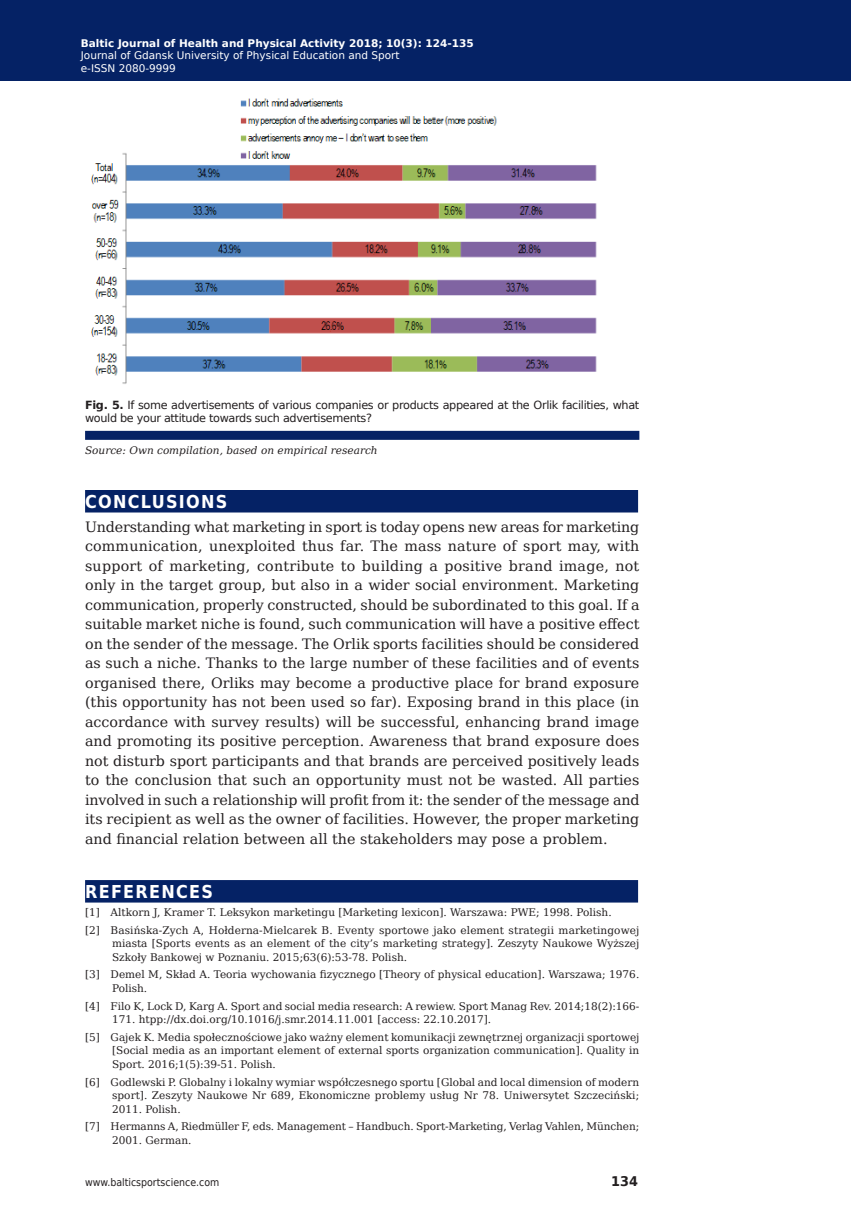
<style>
.page{position:relative;width:851px;height:1212px;background:#fff}
.page>*{position:absolute;margin:0;border:0;box-sizing:border-box;transform-origin:0 0}
.Body_Text{font:700 17.85px "DejaVu Sans Condensed";letter-spacing:.07em;color:#fff}
.Body_Text-2{font:14.25px/19.5px "DejaVu Serif";color:#231f20;text-align:justify}
.t1{font:700 13.35px "DejaVu Sans";color:#231f20;scale:.96 1}
.Figure{font:11.25px/13.5px "DejaVu Sans";letter-spacing:-.03em;color:#231f20}
.t2{font:10.5px/13.5px "DejaVu Serif";color:#231f20;text-align:justify}
.t3{font:10.5px/12.6px "DejaVu Sans";color:#fff}
.t4{font:700 10.5px "DejaVu Sans";color:#fff}
.Body_Text-3{font:italic 10.5px "DejaVu Serif";color:#231f20}
.t5{font:10.5px "DejaVu Sans Condensed";color:#231f20}
.s1{font-weight:700}
</style>
<div class="page">
<div style="left:85px;top:431px;width:554px;height:9px;background:#052265"></div>
<div style="left:85px;top:490px;width:553px;height:22px;background:#052265"></div>
<div style="left:85px;top:880px;width:553px;height:22px;background:#052265"></div>
<img style="left:91px;top:98px;width:506px;height:286px">
<div style="left:0;top:0;width:850px;height:80px;background:#052265"></div>
<p class="t4" style="left:86px;top:34px;width:358px">Baltic Journal of Health and Physical Activity 2014; 1(1): 1-4</p>
<p class="t3" style="left:86px;top:48px;width:320px">Journal of Gdansk University of Physical Education and Sport e-I SN 2080-</p>
<p class="t4" style="left:81px;top:34px;width:394px">Baltic Journal of Health and Physical Activity 2018; 10(3): 124-135</p>
<p class="t3" style="left:81px;top:49px;width:320px">Journal of Gdansk University of Physical Education and Sport</p>
<p class="t3" style="left:81px;top:62px;width:102px">e-ISSN 2080-99999</p>
<p class="Figure" style="left:85px;top:398px;width:555px"><span class="s1">Fig. 5.</span> If some advertisements of various companies or products appeared at the Orlik facilities, what would be your attitude towards such advertisements?</p>
<p class="Body_Text-3" style="left:85px;top:442px;width:294px">Source: Own compilation, based on empirical research</p>
<p class="Body_Text" style="left:85px;top:487px;width:144px">CONCLUSIONS</p>
<p class="Body_Text-2" style="left:85px;top:517px;width:556px">Understanding what marketing in sport is today opens new areas for marketing communication, unexploited thus far. The mass nature of sport may, with support of marketing, contribute to building a positive brand image, not only in the target group, but also in a wider social environment. Marketing communication, properly constructed, should be subordinated to this goal. If a suitable market niche is found, such communication will have a positive effect on the sender of the message. The Orlik sports facilities should be considered as such a niche. Thanks to the large number of these facilities and of events organised there, Orliks may become a productive place for brand exposure (this opportunity has not been used so far). Exposing brand in this place (in accordance with survey results) will be successful, enhancing brand image and promoting its positive perception. Awareness that brand exposure does not disturb sport participants and that brands are perceived positively leads to the conclusion that such an opportunity must not be wasted. All parties involved in such a relationship will profit from it: the sender of the message and its recipient as well as the owner of facilities. However, the proper marketing and financial relation between all the stakeholders may pose a problem.</p>
<p class="Body_Text" style="left:85px;top:877px;width:129px">REFERENCES</p>
<p class="t2" style="left:85px;top:905px;width:528px">[1] Altkorn J, Kramer T. Leksykon marketingu [Marketing lexicon]. Warszawa: PWE; 1998. Polish.</p>
<p class="t2" style="left:112px;top:923px;width:528px;text-indent:-27px">[2] Basińska-Zych A, Hołderna-Mielcarek B. Eventy sportowe jako element strategii marketingowej miasta [Sports events as an element of the city’s marketing strategy]. Zeszyty Naukowe Wyższej Szkoły Bankowej w Poznaniu. 2015;63(6):53-78. Polish.</p>
<p class="t2" style="left:112px;top:968px;width:528px;text-indent:-27px">[3] Demel M, Skład A. Teoria wychowania fizycznego [Theory of physical education]. Warszawa; 1976.<br>Polish.</p>
<p class="t2" style="left:112px;top:999px;width:528px;text-indent:-27px">[4] Filo K, Lock D, Karg A. Sport and social media research: A rewiew. Sport Manag Rev. 2014;18(2):166-<br>171. htpp://dx.doi.org/10.1016/j.smr.2014.11.001 [access: 22.10.2017].</p>
<p class="t2" style="left:112px;top:1030px;width:529px;text-indent:-27px">[5] Gajek K. Media społecznościowe jako ważny element komunikacji zewnętrznej organizacji sportowej [Social media as an important element of external sports organization communication]. Quality in Sport. 2016;1(5):39-51. Polish.</p>
<p class="t2" style="left:112px;top:1075px;width:528px;text-indent:-27px">[6] Godlewski P. Globalny i lokalny wymiar współczesnego sportu [Global and local dimension of modern sport]. Zeszyty Naukowe Nr 689, Ekonomiczne problemy usług Nr 78. Uniwersytet Szczeciński; 2011. Polish.</p>
<p class="t2" style="left:112px;top:1120px;width:528px;text-indent:-27px">[7] Hermanns A, Riedmüller F, eds. Management – Handbuch. Sport-Marketing, Verlag Vahlen, München;<br>2001. German.</p>
<p class="t5" style="left:85px;top:1174px;width:136px">www.balticsportscience.com</p>
<p class="t1" style="left:611px;top:1170px;width:29px">134</p>
</div>
